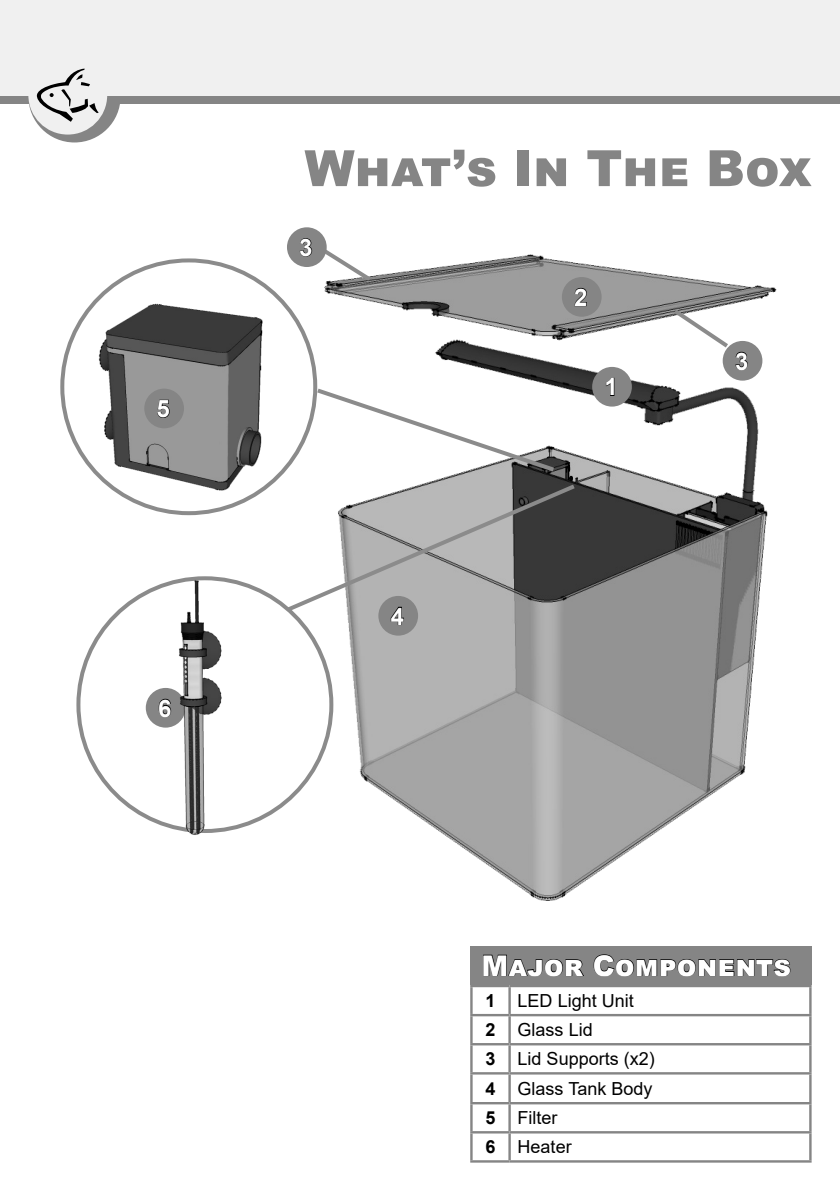
<style>
.page{position:relative;width:840px;height:1191px;background:#fff}
.page>*{position:absolute;margin:0;border:0;box-sizing:border-box;transform-origin:0 0}
.t1{font:900 50px "Arial";letter-spacing:-.005em;color:#858585}
.t2{font:900 28.4px "Arial";color:#fff}
.t3{font:700 24px "Arial";color:#fff}
.t4{font:18px/29.2px "Arial";color:#000}
.s1{font-weight:700}
</style>
<div class="page">
<div style="left:28px;top:50px;width:92px;height:92px;background:#858585;border-radius:50%"></div>
<div style="left:0;top:0;width:839px;height:96px;background:#f0f0f0"></div>
<div style="left:0;top:96px;width:839px;height:8px;background:#858585"></div>
<div style="left:28px;top:56px;width:79px;height:79px;background:#f0f0f0;border-radius:50%"></div>
<svg style="left:34px;top:69px;width:65px;height:53px"></svg>
<img style="left:94px;top:301px;width:171px;height:194px">
<img style="left:323px;top:254px;width:454px;height:647px">
<div style="left:470px;top:946px;width:341px;height:38px;background:#858585"></div>
<svg style="left:483px;top:954px;width:101px;height:23px"></svg>
<svg style="left:593px;top:954px;width:197px;height:23px"></svg>
<div style="left:722px;top:341px;width:40px;height:39px;background:#858585;border-radius:50%"></div>
<svg style="left:669px;top:306px;width:78px;height:64px"></svg>
<div style="left:287px;top:227px;width:39px;height:40px;background:#858585;border-radius:50%"></div>
<svg style="left:299px;top:238px;width:75px;height:47px"></svg>
<div style="left:378px;top:596px;width:40px;height:39px;background:#858585;border-radius:50%"></div>
<div style="left:146px;top:688px;width:39px;height:39px;background:#858585;border-radius:50%"></div>
<svg style="left:159px;top:699px;width:12px;height:18px"></svg>
<svg style="left:282px;top:481px;width:296px;height:144px"></svg>
<svg style="left:312px;top:385px;width:246px;height:89px"></svg>
<img style="left:176px;top:576px;width:48px;height:259px">
<hr style="left:470px;top:984px;width:39px;height:3px;background:#858585">
<hr style="left:470px;top:987px;width:2px;height:27px;background:#858585">
<hr style="left:509px;top:984px;width:302px;height:3px;background:#858585">
<hr style="left:508px;top:987px;width:2px;height:27px;background:#858585">
<hr style="left:808px;top:987px;width:3px;height:27px;background:#858585">
<hr style="left:470px;top:1014px;width:39px;height:2px;background:#858585">
<hr style="left:470px;top:1016px;width:2px;height:27px;background:#858585">
<hr style="left:509px;top:1014px;width:302px;height:2px;background:#858585">
<hr style="left:508px;top:1016px;width:2px;height:27px;background:#858585">
<hr style="left:808px;top:1016px;width:3px;height:27px;background:#858585">
<hr style="left:470px;top:1043px;width:39px;height:2px;background:#858585">
<hr style="left:470px;top:1045px;width:2px;height:27px;background:#858585">
<hr style="left:509px;top:1043px;width:302px;height:2px;background:#858585">
<hr style="left:508px;top:1045px;width:2px;height:27px;background:#858585">
<hr style="left:808px;top:1045px;width:3px;height:27px;background:#858585">
<hr style="left:470px;top:1072px;width:39px;height:2px;background:#858585">
<hr style="left:470px;top:1074px;width:2px;height:28px;background:#858585">
<hr style="left:509px;top:1072px;width:302px;height:2px;background:#858585">
<hr style="left:508px;top:1074px;width:2px;height:28px;background:#858585">
<hr style="left:808px;top:1074px;width:3px;height:28px;background:#858585">
<hr style="left:470px;top:1102px;width:39px;height:2px;background:#858585">
<hr style="left:470px;top:1104px;width:2px;height:27px;background:#858585">
<hr style="left:509px;top:1102px;width:302px;height:2px;background:#858585">
<hr style="left:508px;top:1104px;width:2px;height:27px;background:#858585">
<hr style="left:808px;top:1104px;width:3px;height:27px;background:#858585">
<hr style="left:470px;top:1131px;width:39px;height:2px;background:#858585">
<hr style="left:470px;top:1133px;width:2px;height:27px;background:#858585">
<hr style="left:509px;top:1131px;width:302px;height:2px;background:#858585">
<hr style="left:508px;top:1133px;width:2px;height:27px;background:#858585">
<hr style="left:808px;top:1133px;width:3px;height:27px;background:#858585">
<hr style="left:470px;top:1160px;width:39px;height:2px;background:#858585">
<hr style="left:509px;top:1160px;width:302px;height:2px;background:#858585">
<div style="left:144px;top:388px;width:40px;height:40px;background:#858585;border-radius:50%"></div>
<svg style="left:157px;top:400px;width:12px;height:18px"></svg>
<div style="left:591px;top:367px;width:40px;height:39px;background:#858585;border-radius:50%"></div>
<svg style="left:605px;top:378px;width:9px;height:18px"></svg>
<div style="left:561px;top:277px;width:40px;height:40px;background:#858585;border-radius:50%"></div>
<svg style="left:574px;top:288px;width:12px;height:18px"></svg>
<h3 class="t3" style="left:156px;top:392px;width:15px">5</h3>
<h3 class="t3" style="left:158px;top:691px;width:15px">6</h3>
<h1 class="t1" style="left:304px;top:132px;width:508px">What’s In The Box</h1>
<h3 class="t3" style="left:299px;top:230px;width:15px">3</h3>
<h3 class="t3" style="left:390px;top:599px;width:15px">4</h3>
<h3 class="t3" style="left:574px;top:280px;width:15px">2</h3>
<h3 class="t3" style="left:604px;top:370px;width:15px">1</h3>
<h3 class="t3" style="left:734px;top:344px;width:15px">3</h3>
<h2 class="t2" style="left:481px;top:944px;width:311px">Major Components</h2>
<p class="t4" style="left:485px;top:986px;width:171px"><span class="s1">1</span> LED Light Unit<br><span class="s1">2</span> Glass Lid<br><span class="s1">3</span> Lid Supports (x2)<br><span class="s1">4</span> Glass Tank Body<br><span class="s1">5</span> Filter<br><span class="s1">6</span> Heater</p>
</div>
